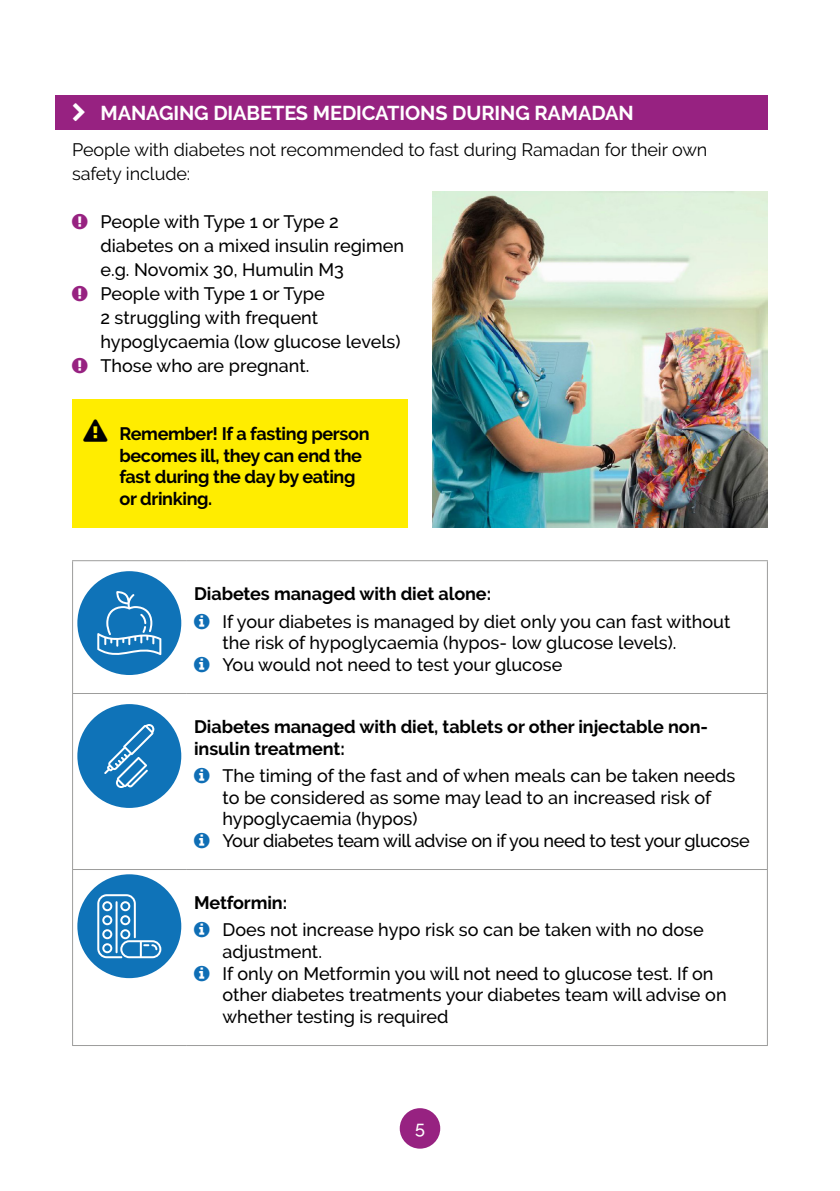
<style>
.page{position:relative;width:840px;height:1191px;background:#fff}
.page>*{position:absolute;margin:0;border:0;box-sizing:border-box;transform-origin:0 0}
.t1{font:700 20px "Raleway";letter-spacing:-.005em;color:#fff}
.t2{font:500 18px/24px "Raleway";color:#000}
.t3{font:700 18px/21.6px "Raleway";letter-spacing:-.01em;color:#000}
.t4{font:18px/24px "Raleway";letter-spacing:-.005em;color:#000}
.t5{font:500 18px "Raleway";letter-spacing:-.02em;color:#000}
.t6{font:500 18px "Raleway";color:#fff}
.s1{color:#0f6eb5}
</style>
<div class="page">
<div style="left:55px;top:96px;width:712px;height:34px;background:#972281"></div>
<div style="left:72px;top:400px;width:336px;height:128px;background:#ffed00"></div>
<hr style="left:72px;top:560px;width:114px;height:1px;background:#9d9d9c">
<hr style="left:72px;top:561px;width:1px;height:132px;background:#9d9d9c">
<hr style="left:186px;top:560px;width:581px;height:1px;background:#9d9d9c">
<hr style="left:766px;top:561px;width:1px;height:132px;background:#9d9d9c">
<hr style="left:72px;top:693px;width:114px;height:1px;background:#9d9d9c">
<hr style="left:72px;top:694px;width:1px;height:175px;background:#9d9d9c">
<hr style="left:186px;top:693px;width:581px;height:1px;background:#9d9d9c">
<hr style="left:766px;top:694px;width:1px;height:175px;background:#9d9d9c">
<hr style="left:72px;top:869px;width:114px;height:1px;background:#9d9d9c">
<hr style="left:72px;top:870px;width:1px;height:175px;background:#9d9d9c">
<hr style="left:186px;top:869px;width:581px;height:1px;background:#9d9d9c">
<hr style="left:766px;top:870px;width:1px;height:175px;background:#9d9d9c">
<hr style="left:72px;top:1045px;width:114px;height:1px;background:#9d9d9c">
<hr style="left:186px;top:1045px;width:581px;height:1px;background:#9d9d9c">
<div style="left:77px;top:571px;width:104px;height:104px;background:#0f73b8;border-radius:50%"></div>
<svg style="left:97px;top:591px;width:64px;height:65px"></svg>
<div style="left:77px;top:704px;width:104px;height:104px;background:#0f73b8;border-radius:50%"></div>
<svg style="left:104px;top:724px;width:50px;height:64px"></svg>
<div style="left:77px;top:874px;width:104px;height:104px;background:#0f73b8;border-radius:50%"></div>
<svg style="left:97px;top:894px;width:64px;height:64px"></svg>
<img style="left:432px;top:192px;width:335px;height:335px">
<div style="left:399px;top:1108px;width:41px;height:40px;background:#972281;border-radius:50%"></div>
<p class="t1" style="left:100px;top:102px;width:534px">MANAGING DIABETES MEDICATIONS DURING RAMADAN</p>
<p class="t4" style="left:72px;top:138px;width:636px">People with diabetes not recommended to fast during Ramadan for their own safety include:</p>
<p class="t2" style="left:100px;top:210px;width:305px">People with Type 1 or Type 2 diabetes on a mixed insulin regimen e.g. Novomix 30, Humulin M3<br>People with Type 1 or Type<br>2 struggling with frequent hypoglycaemia (low glucose levels)<br>Those who are pregnant.</p>
<p class="t3" style="left:119px;top:423px;width:251px">Remember! If a fasting person becomes ill, they can end the fast during the day by eating or drinking.</p>
<p class="t3" style="left:194px;top:583px;width:298px">Diabetes managed with diet alone:</p>
<p class="t2" style="left:222px;top:610px;width:509px;line-height:21.6px;text-indent:-28px"><span class="s1">❑</span> If your diabetes is managed by diet only you can fast without the risk of hypoglycaemia (hypos- low glucose levels).</p>
<p class="t2" style="left:194px;top:652px;width:369px"><span class="s1">❑</span> You would not need to test your glucose</p>
<p class="t3" style="left:194px;top:716px;width:515px">Diabetes managed with diet, tablets or other injectable non&shy;insulin treatment:</p>
<p class="t2" style="left:222px;top:765px;width:514px;line-height:21.6px;text-indent:-28px"><span class="s1">❑</span> The timing of the fast and of when meals can be taken needs to be considered as some may lead to an increased risk of hypoglycaemia (hypos)</p>
<p class="t5" style="left:194px;top:830px;width:556px"><span class="s1">❑</span> Your diabetes team will advise on if you need to test your glucose</p>
<p class="t3" style="left:194px;top:892px;width:94px">Metformin:</p>
<p class="t2" style="left:222px;top:919px;width:482px;line-height:21.6px;text-indent:-28px"><span class="s1">❑</span> Does not increase hypo risk so can be taken with no dose adjustment.</p>
<p class="t2" style="left:222px;top:962px;width:505px;line-height:21.6px;text-indent:-28px"><span class="s1">❑</span> If only on Metformin you will not need to glucose test. If on other diabetes treatments your diabetes team will advise on whether testing is required</p>
<p class="t6" style="left:415px;top:1117px;width:11px">5</p>
</div>
